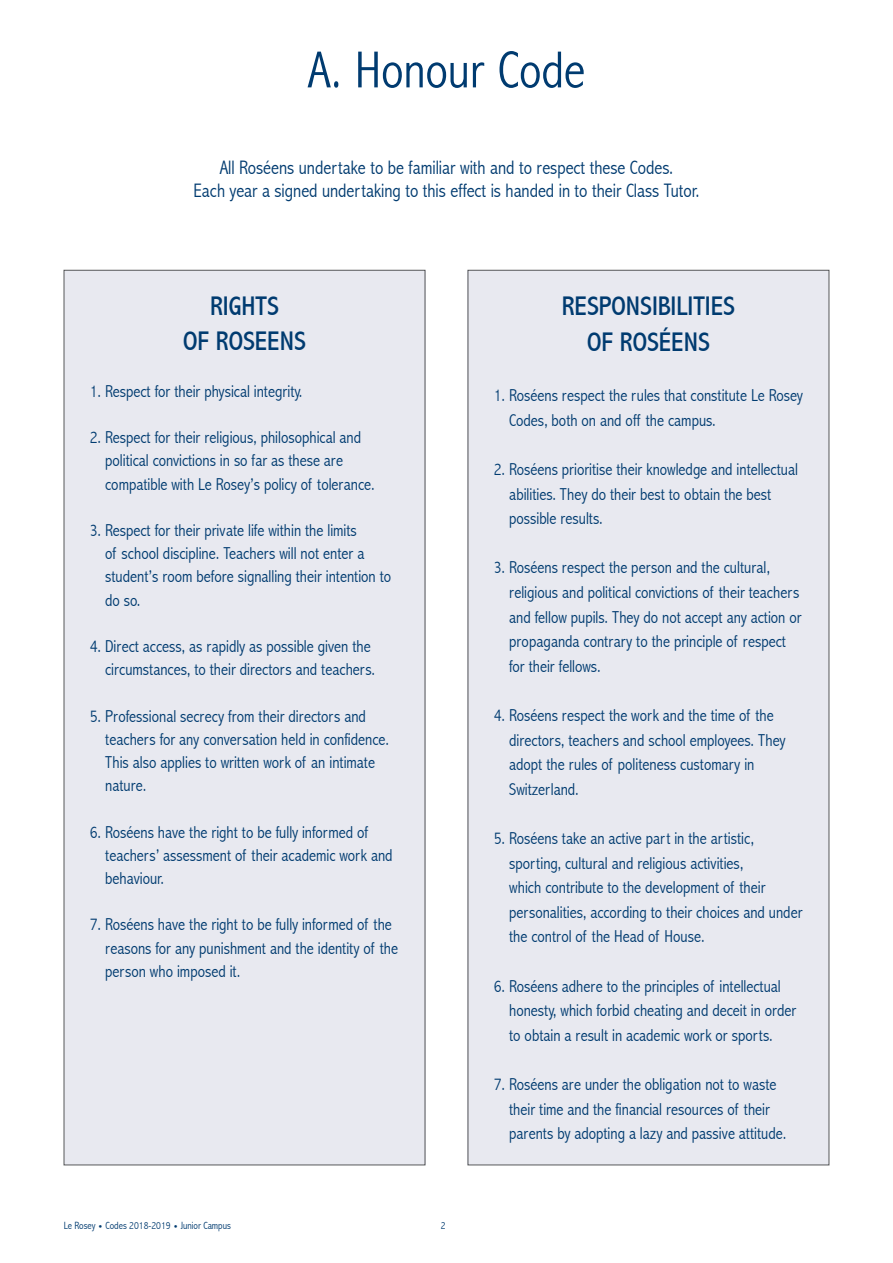
<style>
.page{position:relative;width:893px;height:1263px;background:#fff}
.page>*{position:absolute;margin:0;border:0;box-sizing:border-box;transform-origin:0 0}
.Titre_grand{font:300 condensed 52.5px "Abadi";color:#003b70}
.t1{font:condensed 27px "Abadi";color:#003b70}
.t2{font:300 condensed 19.5px "Abadi";color:#003b70}
.heading_4{font:300 condensed 17.25px/24.6px "Abadi";color:#003b70}
.Body_Text_2{font:300 condensed 17.25px/23.2px "Abadi";color:#003b70}
.t3{font:300 condensed 10.5px "Abadi";color:#003b70}
</style>
<div class="page">
<div style="left:64px;top:270px;width:361px;height:895px;background:#e8e9f0"></div>
<div style="left:468px;top:270px;width:361px;height:895px;background:#e8e9f0"></div>
<p class="Titre_grand" style="left:308px;top:39px;width:279px">A. Honour Code</p>
<p class="t2" style="left:220px;top:156px;width:455px">All Roséens undertake to be familiar with and to respect these Codes.</p>
<p class="t2" style="left:193px;top:180px;width:508px">Each year a signed undertaking to this effect is handed in to their Class Tutor.</p>
<p class="t1" style="left:210px;top:290px;width:70px">RIGHTS</p>
<p class="t1" style="left:183px;top:325px;width:124px">OF ROSEENS</p>
<p class="Body_Text_2" style="left:90px;top:379px;width:214px">1. Respect for their physical integrity.</p>
<p class="Body_Text_2" style="left:105px;top:426px;width:271px;text-indent:-15px">2. Respect for their religious, philosophical and political convictions in so far as these are compatible with Le Rosey’s policy of tolerance.</p>
<p class="heading_4" style="left:105px;top:519px;width:288px;line-height:23.2px;text-indent:-15px">3. Respect for their private life within the limits<br>of school discipline. Teachers will not enter a student’s room before signalling their intention to do so.</p>
<p class="heading_4" style="left:90px;top:635px;width:287px;line-height:23.2px;text-align:right">4. Direct access, as rapidly as possible given the circumstances, to their directors and teachers.</p>
<p class="heading_4" style="left:105px;top:704px;width:285px;line-height:23.2px;text-indent:-15px">5. Professional secrecy from their directors and teachers for any conversation held in confidence.<br>This also applies to written work of an intimate nature.</p>
<p class="heading_4" style="left:105px;top:820px;width:289px;line-height:23.2px;text-indent:-15px">6. Roséens have the right to be fully informed of teachers’ assessment of their academic work and behaviour.</p>
<p class="heading_4" style="left:105px;top:913px;width:294px;line-height:23.2px;text-indent:-15px">7. Roséens have the right to be fully informed of the reasons for any punishment and the identity of the person who imposed it.</p>
<p class="t3" style="left:64px;top:1219px;width:169px">Le Rosey • Codes 2018-2019 • Junior Campus</p>
<p class="t3" style="left:441px;top:1219px;width:6px">2</p>
<p class="t1" style="left:562px;top:290px;width:175px">RESPONSIBILITIES</p>
<p class="t1" style="left:587px;top:326px;width:124px">OF ROSÉENS</p>
<p class="heading_4" style="left:509px;top:383px;width:295px;text-indent:-15px">1. Roséens respect the rules that constitute Le Rosey<br>Codes, both on and off the campus.</p>
<p class="heading_4" style="left:509px;top:457px;width:290px;text-indent:-15px">2. Roséens prioritise their knowledge and intellectual abilities. They do their best to obtain the best possible results.</p>
<p class="heading_4" style="left:509px;top:555px;width:294px;text-indent:-15px">3. Roséens respect the person and the cultural, religious and political convictions of their teachers and fellow pupils. They do not accept any action or propaganda contrary to the principle of respect for their fellows.</p>
<p class="heading_4" style="left:509px;top:703px;width:278px;text-indent:-15px">4. Roséens respect the work and the time of the directors, teachers and school employees. They adopt the rules of politeness customary in Switzerland.</p>
<p class="heading_4" style="left:509px;top:826px;width:295px;text-indent:-15px">5. Roséens take an active part in the artistic, sporting, cultural and religious activities,<br>which contribute to the development of their personalities, according to their choices and under the control of the Head of House.</p>
<p class="heading_4" style="left:509px;top:973px;width:289px;text-indent:-15px">6. Roséens adhere to the principles of intellectual honesty, which forbid cheating and deceit in order to obtain a result in academic work or sports.</p>
<p class="heading_4" style="left:509px;top:1072px;width:279px;text-indent:-15px">7. Roséens are under the obligation not to waste their time and the financial resources of their parents by adopting a lazy and passive attitude.</p>
</div>
